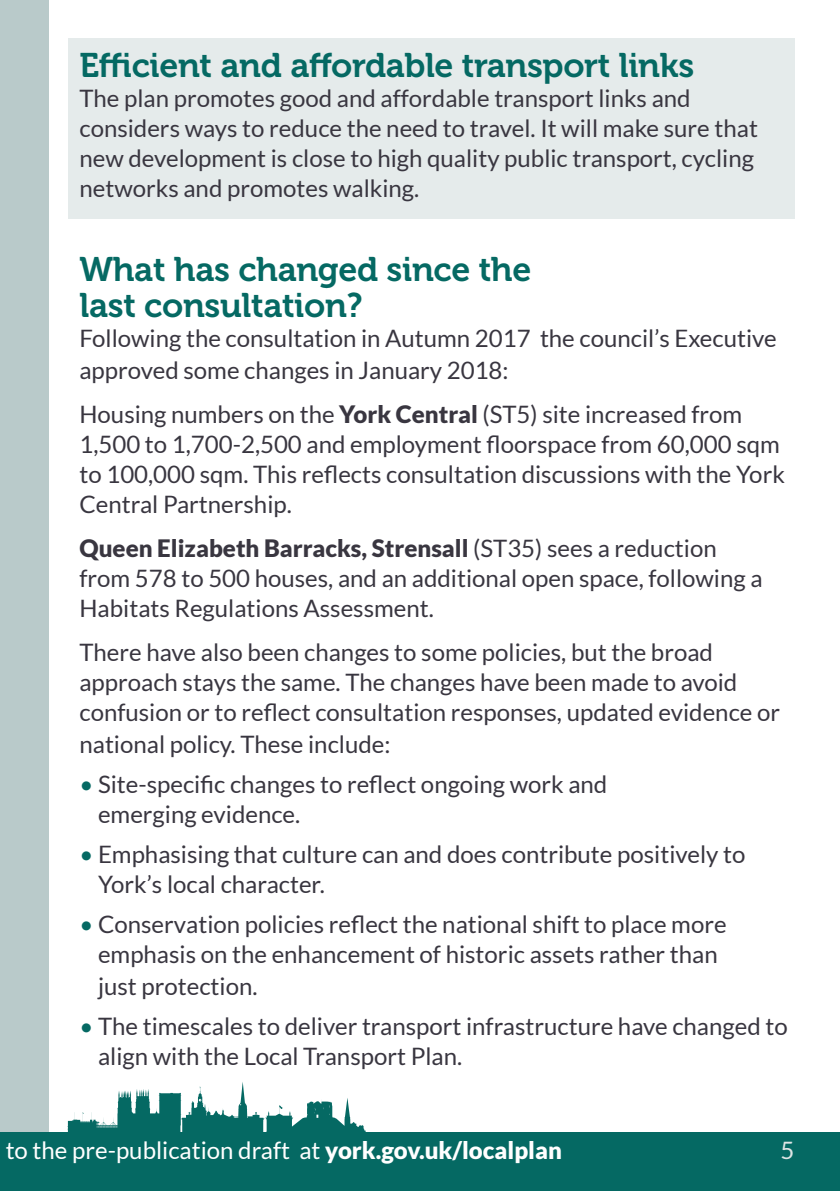
<style>
.page{position:relative;width:840px;height:1191px;background:#fff}
.page>*{position:absolute;margin:0;border:0;box-sizing:border-box;transform-origin:0 0}
.Heading_style{font:34px/36px "Museo 700";letter-spacing:-.01em;color:#056963}
.Body_text{font:24px/30px "Lato";color:#393640}
.Body_text-2{font:24px "Lato";color:#fff}
.t1{font:24px "Lato";color:#dee5e5}
.s1{font-weight:900}
.s2{color:#056963}
</style>
<div class="page">
<div style="left:0;top:0;width:48px;height:1140px;background:#b9caca"></div>
<svg style="left:67px;top:1082px;width:299px;height:50px"></svg>
<div style="left:0;top:1132px;width:839px;height:59px;background:#056963"></div>
<div style="left:68px;top:38px;width:726px;height:180px;background:#e5ebeb"></div>
<p class="Heading_style" style="left:79px;top:48px;width:616px">Efficient and affordable transport links</p>
<p class="Body_text" style="left:79px;top:83px;width:679px">The plan promotes good and affordable transport links and considers ways to reduce the need to travel. It will make sure that new development is close to high quality public transport, cycling networks and promotes walking.</p>
<p class="Heading_style" style="left:79px;top:252px;width:453px">What has changed since the last consultation?</p>
<p class="Body_text" style="left:79px;top:322px;width:698px;line-height:32px">Following the consultation in Autumn 2017 the council’s Executive approved some changes in January 2018:</p>
<p class="Body_text" style="left:79px;top:399px;width:706px">Housing numbers on the <span class="s1">York Central</span> (ST5) site increased from 1,500 to 1,700-2,500 and employment floorspace from 60,000 sqm to 100,000 sqm. This reflects consultation discussions with the York Central Partnership.</p>
<p class="Body_text" style="left:79px;top:533px;width:684px"><span class="s1">Queen Elizabeth Barracks, Strensall</span> (ST35) sees a reduction from 578 to 500 houses, and an additional open space, following a<br>Habitats Regulations Assessment.</p>
<p class="Body_text" style="left:79px;top:637px;width:701px;line-height:30.6px">There have also been changes to some policies, but the broad approach stays the same. The changes have been made to avoid confusion or to reflect consultation responses, updated evidence or national policy. These include:</p>
<p class="Body_text" style="left:98px;top:769px;width:510px;text-indent:-19px"><span class="s2">•</span> Site-specific changes to reflect ongoing work and emerging evidence.</p>
<p class="Body_text" style="left:98px;top:839px;width:648px;text-indent:-19px"><span class="s2">•</span> Emphasising that culture can and does contribute positively to<br>York’s local character.</p>
<p class="Body_text" style="left:98px;top:909px;width:629px;line-height:31px;text-indent:-19px"><span class="s2">•</span> Conservation policies reflect the national shift to place more emphasis on the enhancement of historic assets rather than just protection.</p>
<p class="Body_text" style="left:98px;top:1011px;width:690px;text-indent:-19px"><span class="s2">•</span> The timescales to deliver transport infrastructure have changed to align with the Local Transport Plan.</p>
<p class="Body_text-2" style="left:6px;top:1137px;width:557px">to the pre-publication draft at <span class="s1">york.gov.uk/localplan</span></p>
<p class="t1" style="left:780px;top:1137px;width:15px">5</p>
</div>
